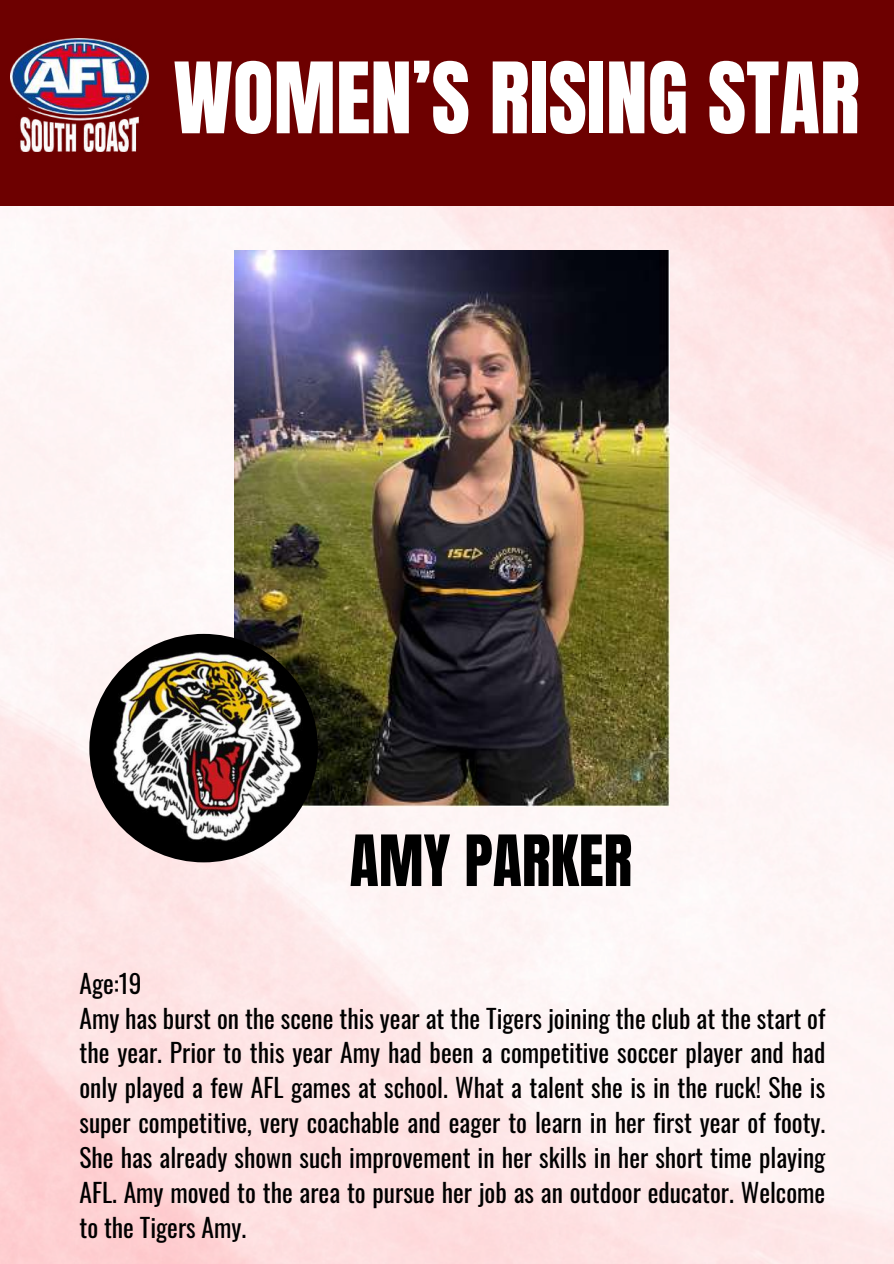
<style>
.page{position:relative;width:894px;height:1264px;background:#fff}
.page>*{position:absolute;margin:0;border:0;box-sizing:border-box;transform-origin:0 0}
.t1{font:83.55px "Anton";color:#fff}
.t2{font:60px "Anton";color:#000}
.t3{font:25.5px/34.8px "Oswald";color:#000}
</style>
<div class="page">
<img style="left:0;top:206px;width:893px;height:1057px">
<div style="left:0;top:0;width:893px;height:206px;background:#6d0000"></div>
<img style="left:10px;top:39px;width:139px;height:112px">
<img style="left:235px;top:250px;width:434px;height:556px">
<img style="left:89px;top:634px;width:229px;height:228px;border-radius:50%">
<h1 class="t1" style="left:173px;top:38px;width:687px">WOMEN’S RISING STAR</h1>
<h2 class="t2" style="left:349px;top:817px;width:284px">AMY PARKER</h2>
<p class="t3" style="left:79px;top:964px;width:747px">Age:19<br>Amy has burst on the scene this year at the Tigers joining the club at the start of the year. Prior to this year Amy had been a competitive soccer player and had only played a few AFL games at school. What a talent she is in the ruck! She is super competitive, very coachable and eager to learn in her first year of footy.<br>She has already shown such improvement in her skills in her short time playing AFL. Amy moved to the area to pursue her job as an outdoor educator. Welcome to the Tigers Amy.</p>
</div>
